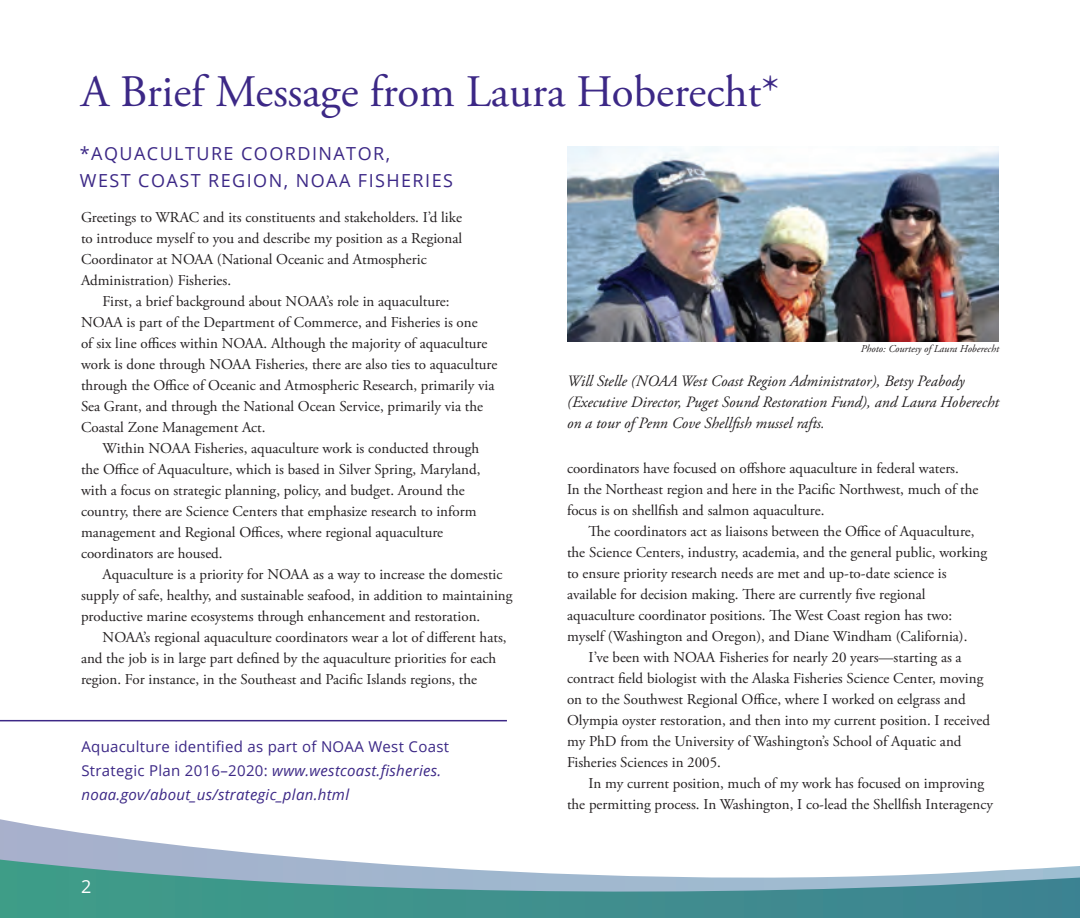
<style>
.page{position:relative;width:1080px;height:918px;background:#fff}
.page>*{position:absolute;margin:0;border:0;box-sizing:border-box;transform-origin:0 0}
.t1{font:45px "Adobe Garamond Pro";color:#3c2886}
.t2{font:18px/27px "Open Sans";letter-spacing:.08em;color:#3c2886}
.t3{font:18px "Open Sans";color:#fff}
.t4{font:italic 15.75px/21px "Adobe Garamond Pro";color:#231f20}
.t5{font:15px/21px "Adobe Garamond Pro";color:#231f20}
.t6{font:15px/24px "Open Sans";letter-spacing:.02em;color:#3c2886}
.t7{font:italic 10.5px "Adobe Garamond Pro";color:#231f20}
.s1{font-style:italic}
</style>
<div class="page">
<img style="left:567px;top:147px;width:432px;height:195px">
<hr style="left:0;top:720px;width:507px;height:1px;background:#3c2886">
<svg style="left:0;top:819px;width:329px;height:41px"></svg>
<svg style="left:0;top:860px;width:1080px;height:58px;background:#74abae"></svg>
<h1 class="t1" style="left:81px;top:65px;width:700px">A Brief Message from Laura Hoberecht*</h1>
<p class="t2" style="left:80px;top:140px;width:375px">*AQUACULTURE COORDINATOR,<br>WEST COAST REGION, NOAA FISHERIES</p>
<p class="t5" style="left:81px;top:207px;width:383px">Greetings to WRAC and its constituents and stakeholders. I’d like to introduce myself to you and describe my position as a Regional Coordinator at NOAA (National Oceanic and Atmospheric Administration) Fisheries.</p>
<p class="t5" style="left:81px;top:291px;width:418px;text-indent:22px">First, a brief background about NOAA’s role in aquaculture:<br>NOAA is part of the Department of Commerce, and Fisheries is one<br>of six line offices within NOAA. Although the majority of aquaculture work is done through NOAA Fisheries, there are also ties to aquaculture through the Office of Oceanic and Atmospheric Research, primarily via Sea Grant, and through the National Ocean Service, primarily via the Coastal Zone Management Act.</p>
<p class="t5" style="left:81px;top:438px;width:401px;text-indent:22px">Within NOAA Fisheries, aquaculture work is conducted through the Office of Aquaculture, which is based in Silver Spring, Maryland, with a focus on strategic planning, policy, and budget. Around the country, there are Science Centers that emphasize research to inform management and Regional Offices, where regional aquaculture coordinators are housed.</p>
<p class="t5" style="left:81px;top:564px;width:433px;text-indent:22px">Aquaculture is a priority for NOAA as a way to increase the domestic supply of safe, healthy, and sustainable seafood, in addition to maintaining productive marine ecosystems through enhancement and restoration.</p>
<p class="t5" style="left:81px;top:627px;width:427px;text-indent:22px">NOAA’s regional aquaculture coordinators wear a lot of different hats, and the job is in large part defined by the aquaculture priorities for each region. For instance, in the Southeast and Pacific Islands regions, the</p>
<p class="t6" style="left:81px;top:734px;width:369px">Aquaculture identified as part of NOAA West Coast<br>Strategic Plan 2016–2020: <span class="s1">www.westcoast.fisheries. noaa.gov/about_us/strategic_plan.html</span></p>
<p class="t3" style="left:81px;top:874px;width:12px">2</p>
<p class="t7" style="left:861px;top:342px;width:140px">Photo: Courtesy of Laura Hoberecht</p>
<p class="t4" style="left:567px;top:371px;width:433px">Will Stelle (NOAA West Coast Region Administrator), Betsy Peabody (Executive Director, Puget Sound Restoration Fund), and Laura Hoberecht on a tour of Penn Cove Shellfish mussel rafts.</p>
<p class="t5" style="left:567px;top:458px;width:413px">coordinators have focused on offshore aquaculture in federal waters.<br>In the Northeast region and here in the Pacific Northwest, much of the focus is on shellfish and salmon aquaculture.</p>
<p class="t5" style="left:589px;top:521px;width:387px">The coordinators act as liaisons between the Office of Aquaculture,</p>
<p class="t5" style="left:567px;top:542px;width:422px">the Science Centers, industry, academia, and the general public, working</p>
<p class="t5" style="left:567px;top:563px;width:381px">to ensure priority research needs are met and up-to-date science is</p>
<p class="t5" style="left:567px;top:584px;width:360px">available for decision making. There are currently five regional</p>
<p class="t5" style="left:567px;top:605px;width:387px">aquaculture coordinator positions. The West Coast region has two:</p>
<p class="t5" style="left:567px;top:626px;width:402px">myself (Washington and Oregon), and Diane Windham (California).</p>
<p class="t5" style="left:589px;top:647px;width:375px">I’ve been with NOAA Fisheries for nearly 20 years—starting as a</p>
<p class="t5" style="left:567px;top:668px;width:418px">contract field biologist with the Alaska Fisheries Science Center, moving</p>
<p class="t5" style="left:567px;top:689px;width:400px">on to the Southwest Regional Office, where I worked on eelgrass and</p>
<p class="t5" style="left:567px;top:710px;width:425px">Olympia oyster restoration, and then into my current position. I received</p>
<p class="t5" style="left:567px;top:731px;width:396px">my PhD from the University of Washington’s School of Aquatic and</p>
<p class="t5" style="left:567px;top:752px;width:156px">Fisheries Sciences in 2005.</p>
<p class="t5" style="left:589px;top:773px;width:397px">In my current position, much of my work has focused on improving</p>
<p class="t5" style="left:567px;top:794px;width:428px">the permitting process. In Washington, I co-lead the Shellfish Interagency</p>
</div>
